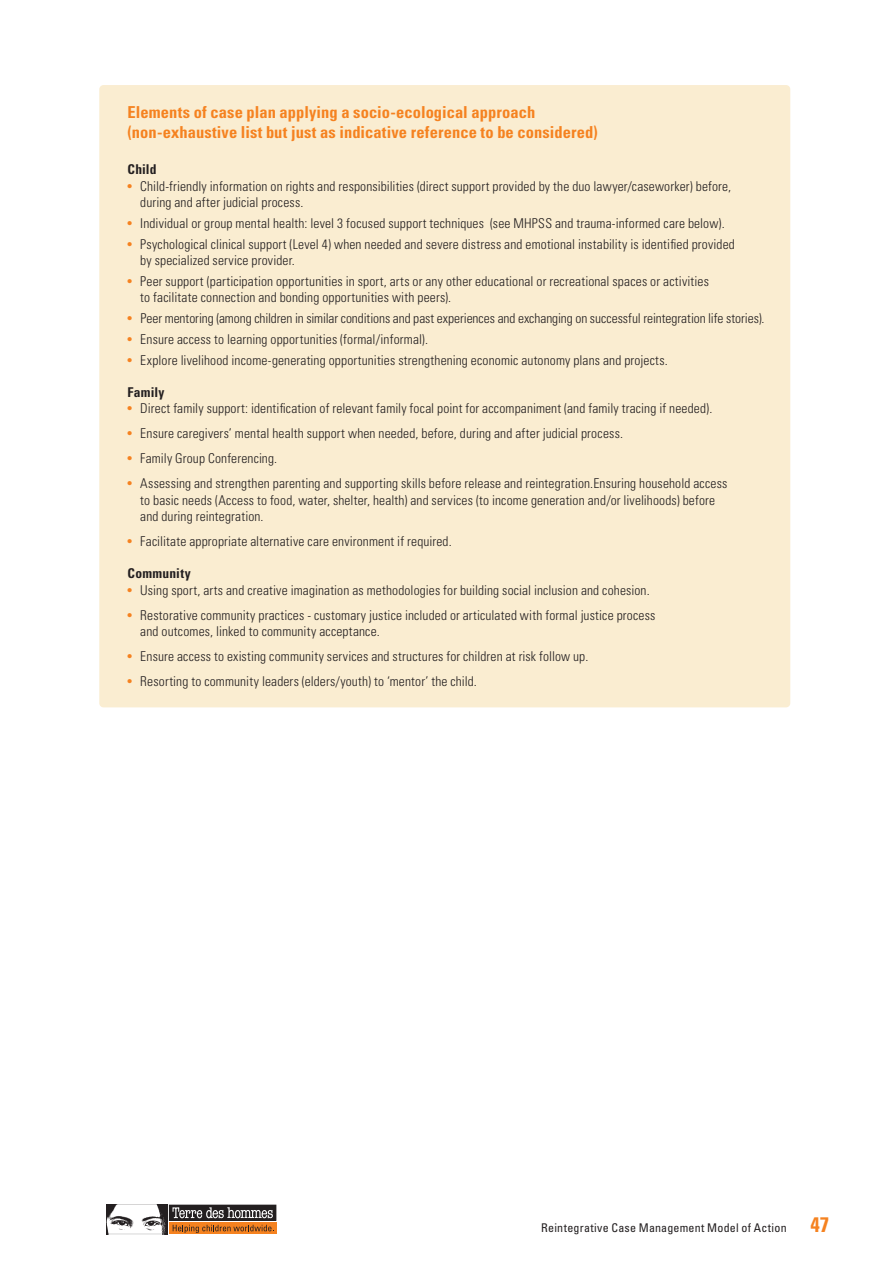
<style>
.page{position:relative;width:893px;height:1263px;background:#fff}
.page>*{position:absolute;margin:0;border:0;box-sizing:border-box;transform-origin:0 0}
.t1{font:700 condensed 16.5px/19.5px "Univers LT Std";letter-spacing:.005em;color:#f58220}
.t2{font:300 condensed 13.5px/16.5px "Univers LT Std";letter-spacing:.01em;color:#231f20}
.t3{font:700 condensed 13.5px "Univers LT Std";letter-spacing:.015em;color:#231f20}
.t4{font:condensed 12px "Univers LT Std";letter-spacing:.02em;color:#231f20}
.s1{font-weight:400;color:#f58220}
.s2{font-weight:700;font-size:21px;color:#f58220}
</style>
<div class="page">
<svg style="left:106px;top:1204px;width:170px;height:30px"></svg>
<div style="left:99px;top:85px;width:691px;height:622px;background:#faedd1;border-radius:4px"></div>
<p class="t1" style="left:128px;top:103px;width:472px">Elements of case plan applying a socio-ecological approach (non-exhaustive list but just as indicative reference to be considered)</p>
<p class="t3" style="left:128px;top:161px;width:30px">Child</p>
<p class="t2" style="left:140px;top:178px;width:592px;text-indent:-13px"><span class="s1">•</span> Child-friendly information on rights and responsibilities (direct support provided by the duo lawyer/caseworker) before, during and after judicial process.</p>
<p class="t2" style="left:128px;top:215px;width:599px"><span class="s1">•</span> Individual or group mental health: level 3 focused support techniques (see MHPSS and trauma-informed care below).</p>
<p class="t2" style="left:140px;top:236px;width:596px;text-indent:-13px"><span class="s1">•</span> Psychological clinical support (Level 4) when needed and severe distress and emotional instability is identified provided by specialized service provider.</p>
<p class="t2" style="left:140px;top:273px;width:570px;text-indent:-13px"><span class="s1">•</span> Peer support (participation opportunities in sport, arts or any other educational or recreational spaces or activities to facilitate connection and bonding opportunities with peers).</p>
<p class="t2" style="left:128px;top:310px;width:638px"><span class="s1">•</span> Peer mentoring (among children in similar conditions and past experiences and exchanging on successful reintegration life stories).</p>
<p class="t2" style="left:128px;top:331px;width:302px"><span class="s1">•</span> Ensure access to learning opportunities (formal/informal).</p>
<p class="t2" style="left:128px;top:351px;width:542px"><span class="s1">•</span> Explore livelihood income-generating opportunities strengthening economic autonomy plans and projects.</p>
<p class="t3" style="left:128px;top:383px;width:38px">Family</p>
<p class="t2" style="left:128px;top:400px;width:586px"><span class="s1">•</span> Direct family support: identification of relevant family focal point for accompaniment (and family tracing if needed).</p>
<p class="t2" style="left:128px;top:425px;width:497px"><span class="s1">•</span> Ensure caregivers’ mental health support when needed, before, during and after judicial process.</p>
<p class="t2" style="left:128px;top:450px;width:151px"><span class="s1">•</span> Family Group Conferencing.</p>
<p class="t2" style="left:140px;top:475px;width:589px;text-indent:-13px"><span class="s1">•</span> Assessing and strengthen parenting and supporting skills before release and reintegration.Ensuring household access to basic needs (Access to food, water, shelter, health) and services (to income generation and/or livelihoods) before and during reintegration.</p>
<p class="t2" style="left:128px;top:533px;width:326px"><span class="s1">•</span> Facilitate appropriate alternative care environment if required.</p>
<p class="t3" style="left:128px;top:565px;width:65px">Community</p>
<p class="t2" style="left:128px;top:582px;width:524px"><span class="s1">•</span> Using sport, arts and creative imagination as methodologies for building social inclusion and cohesion.</p>
<p class="t2" style="left:140px;top:607px;width:517px;text-indent:-13px"><span class="s1">•</span> Restorative community practices - customary justice included or articulated with formal justice process and outcomes, linked to community acceptance.</p>
<p class="t2" style="left:128px;top:648px;width:462px"><span class="s1">•</span> Ensure access to existing community services and structures for children at risk follow up.</p>
<p class="t2" style="left:128px;top:673px;width:351px"><span class="s1">•</span> Resorting to community leaders (elders/youth) to ‘mentor’ the child.</p>
<p class="t4" style="left:541px;top:1220px;width:289px">Reintegrative Case Management Model of Action <span class="s2">47</span></p>
</div>
